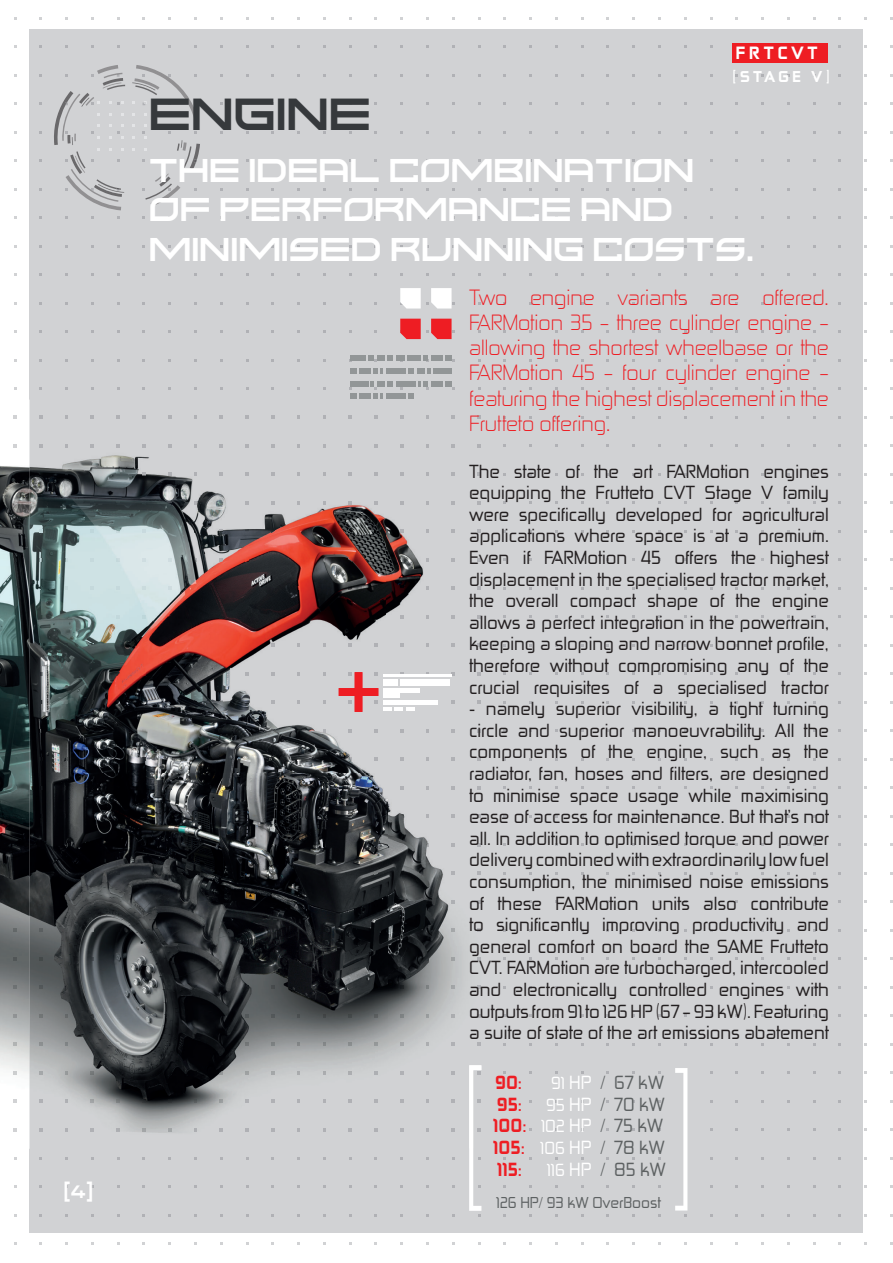
<style>
.page{position:relative;width:893px;height:1263px;background:#fff}
.page>*{position:absolute;margin:0;border:0;box-sizing:border-box;transform-origin:0 0}
.t1{font:45px "Kusanagi";color:#36393c}
.t2{font:33px/39.6px "Kusanagi";color:#fff}
.t3{font:21px/25.2px "Zekton Lt";color:#ee1d23;text-align:justify}
.t4{font:18.15px/21.8px "Zekton Rg Regular 3";color:#5d6162;text-align:justify}
.t5{font:18.15px "Zekton Hv";color:#ee1d23}
.t6{font:18px/21.6px "Zekton Rg Regular 3";color:#231f20;text-align:justify}
.t7{font:18px "Kusanagi";color:#fff}
.t8{font:16.95px "Zekton Hv";letter-spacing:.2em;color:#fff;scale:1.06 1}
.t9{font:15px "Zekton Rg Regular 3";color:#5d6162}
.t10{font:15px "Zekton Hv";letter-spacing:.185em;color:#fff;scale:1.06 1}
.s1{font-size:16.65px;color:#fff}
.s2{color:#fff}
.s3{font-family:"Zekton Hv";color:#ee1d23}
</style>
<div class="page">
<div style="left:30px;top:30px;width:833px;height:1203px;background:#d1d2d4"></div>
<svg style="left:143px;top:174px;width:37px;height:32px"></svg>
<svg style="left:54px;top:65px;width:71px;height:80px"></svg>
<svg style="left:65px;top:151px;width:56px;height:59px"></svg>
<svg style="left:132px;top:65px;width:66px;height:74px"></svg>
<svg style="left:177px;top:140px;width:23px;height:30px"></svg>
<svg style="left:675px;top:1068px;width:12px;height:149px"></svg>
<div style="left:732px;top:43px;width:96px;height:19px;background:#ee1d23"></div>
<div style="left:350px;top:356px;width:16px;height:5px;background:#929697"></div>
<svg style="left:368px;top:356px;width:9px;height:6px"></svg>
<div style="left:377px;top:356px;width:8px;height:5px;background:#929697"></div>
<svg style="left:388px;top:356px;width:5px;height:5px"></svg>
<div style="left:396px;top:356px;width:8px;height:5px;background:#929697"></div>
<div style="left:407px;top:356px;width:14px;height:5px;background:#929697"></div>
<svg style="left:423px;top:356px;width:6px;height:6px"></svg>
<div style="left:431px;top:356px;width:12px;height:5px;background:#929697"></div>
<svg style="left:445px;top:356px;width:10px;height:6px"></svg>
<div style="left:433px;top:369px;width:18px;height:5px;background:#929697"></div>
<svg style="left:427px;top:369px;width:4px;height:5px"></svg>
<div style="left:417px;top:369px;width:8px;height:5px;background:#929697"></div>
<svg style="left:408px;top:369px;width:6px;height:5px"></svg>
<div style="left:386px;top:369px;width:19px;height:5px;background:#929697"></div>
<svg style="left:373px;top:369px;width:10px;height:5px"></svg>
<div style="left:359px;top:369px;width:11px;height:5px;background:#929697"></div>
<svg style="left:350px;top:369px;width:6px;height:5px"></svg>
<div style="left:350px;top:381px;width:18px;height:5px;background:#929697"></div>
<div style="left:396px;top:381px;width:20px;height:5px;background:#929697"></div>
<div style="left:431px;top:381px;width:12px;height:5px;background:#929697"></div>
<svg style="left:445px;top:381px;width:10px;height:9px"></svg>
<svg style="left:400px;top:381px;width:29px;height:18px"></svg>
<div style="left:386px;top:394px;width:19px;height:5px;background:#929697"></div>
<svg style="left:371px;top:381px;width:22px;height:18px"></svg>
<div style="left:359px;top:394px;width:11px;height:5px;background:#929697"></div>
<svg style="left:349px;top:387px;width:7px;height:12px"></svg>
<svg style="left:400px;top:288px;width:29px;height:21px"></svg>
<svg style="left:431px;top:288px;width:24px;height:21px"></svg>
<svg style="left:400px;top:319px;width:29px;height:20px"></svg>
<svg style="left:431px;top:319px;width:24px;height:20px"></svg>
<img style="left:0;top:400px;width:481px;height:749px">
<svg style="left:469px;top:1065px;width:13px;height:152px"></svg>
<img style="left:339px;top:672px;width:39px;height:40px">
<img style="left:383px;top:674px;width:68px;height:2px">
<img style="left:383px;top:680px;width:15px;height:5px">
<img style="left:401px;top:680px;width:49px;height:5px">
<img style="left:383px;top:688px;width:37px;height:4px">
<img style="left:383px;top:694px;width:16px;height:3px">
<svg style="left:383px;top:707px;width:32px;height:4px"></svg>
<img style="left:383px;top:701px;width:54px;height:3px">
<img style="left:469px;top:1065px;width:12px;height:84px">
<p class="t7" style="left:64px;top:1179px;width:31px">(4)</p>
<h1 class="t1" style="left:149px;top:81px;width:224px">ENGINE</h1>
<p class="t8" style="left:735px;top:45px;width:79px">FRTCVT</p>
<p class="t10" style="left:732px;top:70px;width:93px">[STAGE V]</p>
<h2 class="t2" style="left:149px;top:147px;width:607px">THE IDEAL COMBINATION<br>OF PERFORMANCE AND<br>MINIMISED RUNNING COSTS.</h2>
<p class="t3" style="left:469px;top:286px;width:361px">Two engine variants are offered.<br>FARMotion 35 – three cylinder engine – allowing the shortest wheelbase or the FARMotion 45 – four cylinder engine – featuring the highest displacement in the Frutteto offering.</p>
<p class="t6" style="left:469px;top:461px;width:361px">The state of the art FARMotion engines equipping the Frutteto CVT Stage V family were specifically developed for agricultural applications where space is at a premium.<br>Even if FARMotion 45 offers the highest displacement in the specialised tractor market, the overall compact shape of the engine allows a perfect integration in the powertrain, keeping a sloping and narrow bonnet profile, therefore without compromising any of the crucial requisites of a specialised tractor</p>
<p class="t6" style="left:469px;top:699px;width:361px">- namely superior visibility, a tight turning circle and superior manoeuvrability. All the components of the engine, such as the radiator, fan, hoses and filters, are designed to minimise space usage while maximising ease of access for maintenance. But that’s not all. In addition to optimised torque and power delivery combined with extraordinarily low fuel consumption, the minimised noise emissions of these FARMotion units also contribute to significantly improving productivity and general comfort on board the SAME Frutteto CVT. FARMotion are turbocharged, intercooled and electronically controlled engines with outputs from 91 to 126 HP (67 – 93 kW). Featuring a suite of state of the art emissions abatement</p>
<p class="t5" style="left:495px;top:1074px;width:29px">90:</p>
<p class="t4" style="left:551px;top:1073px;width:114px"><span class="s1">91</span> <span class="s2">HP</span> / 67 kW</p>
<p class="t5" style="left:497px;top:1096px;width:27px">95:</p>
<p class="t4" style="left:493px;top:1094px;width:173px;text-indent:53px"><span class="s1">95</span> <span class="s2">HP</span> / 70 kW <span class="s3">100:</span> <span class="s1">102</span> <span class="s2">HP</span> / 75 kW <span class="s3">105:</span> <span class="s1">106</span> <span class="s2">HP</span> / 78 kW</p>
<p class="t5" style="left:497px;top:1161px;width:27px">115:</p>
<p class="t4" style="left:547px;top:1159px;width:120px"><span class="s1">116</span> <span class="s2">HP</span> / 85 kW</p>
<p class="t9" style="left:496px;top:1196px;width:166px">126 HP / 93 kW OverBoost</p>
</div>
